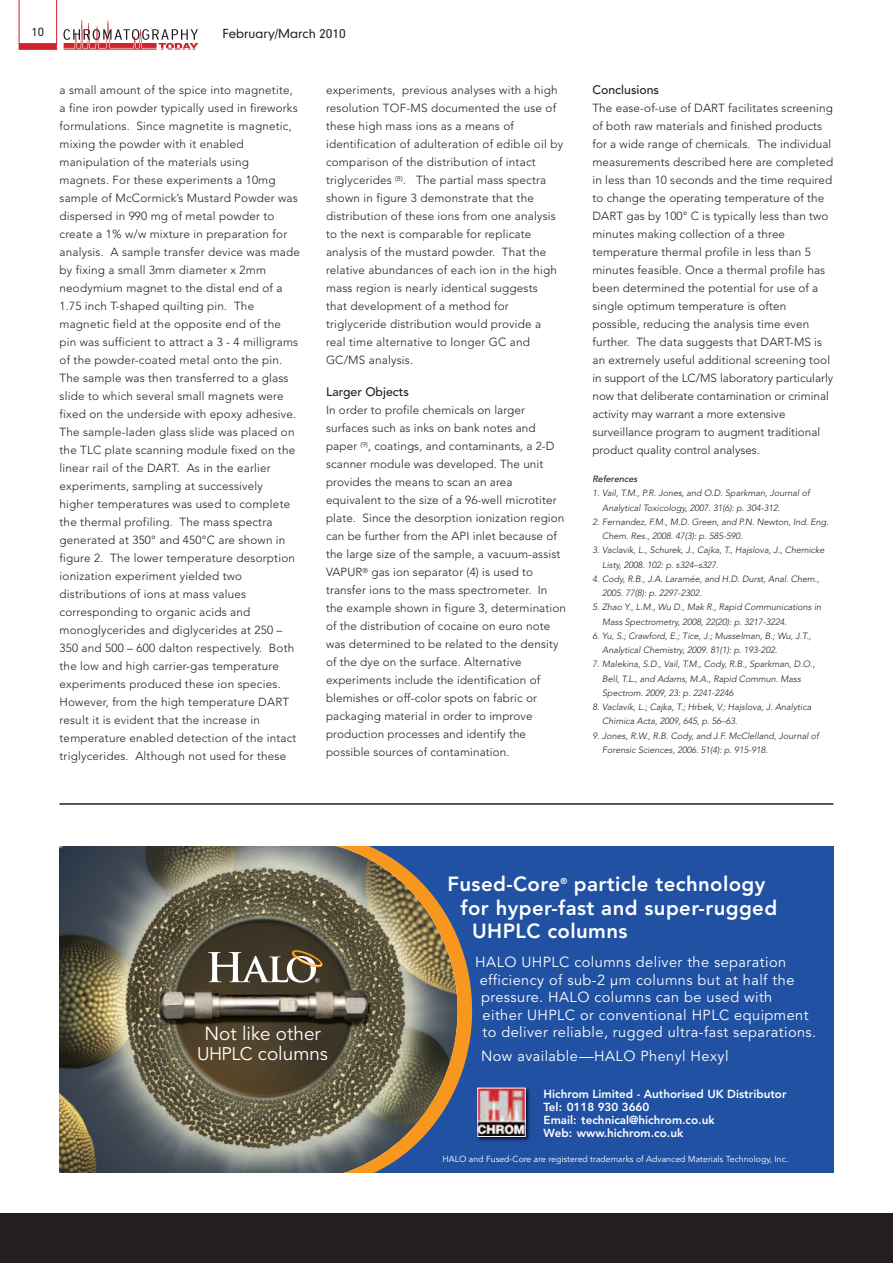
<style>
.page{position:relative;width:893px;height:1263px;background:#fff}
.page>*{position:absolute;margin:0;border:0;box-sizing:border-box;transform-origin:0 0}
.t1{font:20.4px "Avenir Heavy+CYDFIX";letter-spacing:.02em;color:#fff}
.t2{font:18.9px/20.4px "Avenir Book+XJUUYD";color:#fff;text-align:center}
.t3{font:14.55px/17.4px "Avenir Book+XJUUYD";letter-spacing:.03em;color:#fff}
.t4{font:500 12.3px "Avenir";color:#231f20}
.t5{font:12px "Geometric 706 BT Medium B";color:#231f20}
.t6{font:300 11.7px/18px "Avenir";letter-spacing:.015em;color:#231f20}
.t7{font:11.7px/13px "Avenir Heavy+CYDFIX";color:#fff}
.t8{font:11.25px "Geometric 706 BT Medium B";color:#231f20}
.t9{font:italic 300 9px/14.2px "Avenir";color:#231f20}
.t10{font:italic 500 9px "Avenir";color:#231f20}
.t11{font:8.7px "Avenir Book+XJUUYD";color:#fff}
.t12{font:8.55px "Avenir Heavy+CYDFIX";color:#fff}
.s1{font-size:18.15px}
</style>
<div class="page">
<div style="left:0;top:1214px;width:893px;height:49px;background:#231f20"></div>
<svg style="left:19px;top:0;width:38px;height:44px"></svg>
<hr style="left:19px;top:45px;width:37px;height:4px;background:#d1232a">
<div style="left:19px;top:44px;width:38px;height:6px;border:1px solid #d1232a"></div>
<svg style="left:63px;top:20px;width:135px;height:30px"></svg>
<hr style="left:60px;top:803px;width:773px;height:2px;background:#231f20">
<img style="left:60px;top:847px;width:235px;height:326px">
<svg style="left:306px;top:847px;width:527px;height:326px;background:#39598d"></svg>
<svg style="left:208px;top:949px;width:116px;height:34px"></svg>
<img style="left:476px;top:1086px;width:55px;height:56px">
<img style="left:479px;top:1090px;width:45px;height:45px">
<div style="left:477px;top:1088px;width:49px;height:49px;border:1px solid #fff"></div>
<p class="t8" style="left:32px;top:28px;width:14px">10</p>
<p class="t5" style="left:222px;top:29px;width:125px">February/March 2010</p>
<p class="t6" style="left:60px;top:82px;width:242px">a small amount of the spice into magnetite, a fine iron powder typically used in fireworks formulations. Since magnetite is magnetic, mixing the powder with it enabled manipulation of the materials using magnets. For these experiments a 10mg sample of McCormick’s Mustard Powder was dispersed in 990 mg of metal powder to create a 1% w/w mixture in preparation for analysis. A sample transfer device was made by fixing a small 3mm diameter x 2mm neodymium magnet to the distal end of a 1.75 inch T-shaped quilting pin. The magnetic field at the opposite end of the pin was sufficient to attract a 3 - 4 milligrams of the powder-coated metal onto the pin.<br>The sample was then transferred to a glass slide to which several small magnets were fixed on the underside with epoxy adhesive.<br>The sample-laden glass slide was placed on the TLC plate scanning module fixed on the linear rail of the DART. As in the earlier experiments, sampling at successively higher temperatures was used to complete the thermal profiling. The mass spectra generated at 350° and 450°C are shown in figure 2. The lower temperature desorption ionization experiment yielded two distributions of ions at mass values corresponding to organic acids and monoglycerides and diglycerides at 250 – 350 and 500 – 600 dalton respectively. Both the low and high carrier-gas temperature experiments produced these ion species.<br>However, from the high temperature DART result it is evident that the increase in temperature enabled detection of the intact triglycerides. Although not used for these</p>
<p class="t6" style="left:326px;top:82px;width:239px">experiments, previous analyses with a high resolution TOF-MS documented the use of these high mass ions as a means of identification of adulteration of edible oil by comparison of the distribution of intact triglycerides <sup>(8)</sup>. The partial mass spectra shown in figure 3 demonstrate that the distribution of these ions from one analysis to the next is comparable for replicate analysis of the mustard powder. That the relative abundances of each ion in the high mass region is nearly identical suggests<br>that development of a method for triglyceride distribution would provide a real time alternative to longer GC and GC/MS analysis.</p>
<p class="t4" style="left:326px;top:387px;width:84px">Larger Objects</p>
<p class="t6" style="left:326px;top:402px;width:241px">In order to profile chemicals on larger surfaces such as inks on bank notes and paper <sup>(9)</sup>, coatings, and contaminants, a 2-D scanner module was developed. The unit provides the means to scan an area equivalent to the size of a 96-well microtiter plate. Since the desorption ionization region can be further from the API inlet because of the large size of the sample, a vacuum-assist VAPUR<sup>®</sup> gas ion separator (4) is used to transfer ions to the mass spectrometer. In the example shown in figure 3, determination of the distribution of cocaine on euro note was determined to be related to the density of the dye on the surface. Alternative experiments include the identification of blemishes or off-color spots on fabric or packaging material in order to improve production processes and identify the possible sources of contamination.</p>
<p class="t4" style="left:592px;top:85px;width:68px">Conclusions</p>
<p class="t6" style="left:592px;top:100px;width:242px">The ease-of-use of DART facilitates screening of both raw materials and finished products for a wide range of chemicals. The individual measurements described here are completed in less than 10 seconds and the time required to change the operating temperature of the DART gas by 100° C is typically less than two minutes making collection of a three temperature thermal profile in less than 5 minutes feasible. Once a thermal profile has been determined the potential for use of a single optimum temperature is often possible, reducing the analysis time even further. The data suggests that DART-MS is an extremely useful additional screening tool in support of the LC/MS laboratory particularly now that deliberate contamination or criminal activity may warrant a more extensive surveillance program to augment traditional product quality control analyses.</p>
<p class="t10" style="left:592px;top:475px;width:47px">References</p>
<p class="t9" style="left:602px;top:487px;width:209px;text-indent:-10px">1. Vail, T.M., P.R. Jones, and O.D. Sparkman, Journal of<br>Analytical Toxicology, 2007. 31(6): p. 304-312.</p>
<p class="t9" style="left:602px;top:515px;width:228px;text-indent:-10px">2. Fernandez, F.M., M.D. Green, and P.N. Newton, Ind. Eng.<br>Chem. Res., 2008. 47(3): p. 585-590.</p>
<p class="t9" style="left:602px;top:544px;width:224px;text-indent:-10px">3. Vaclavik, L., Schurek, J., Cajka, T., Hajslova, J., Chemicke<br>Listy, 2008. 102: p. s324–s327.</p>
<p class="t9" style="left:602px;top:572px;width:219px;text-indent:-10px">4. Cody, R.B., J.A. Laramée, and H.D. Durst, Anal. Chem.,<br>2005. 77(8): p. 2297-2302.</p>
<p class="t9" style="left:602px;top:601px;width:221px;text-indent:-10px">5. Zhao Y., L.M., Wu D., Mak R., Rapid Communications in<br>Mass Spectrometry, 2008, 22(20): p. 3217-3224.</p>
<p class="t9" style="left:602px;top:629px;width:210px;text-indent:-10px">6. Yu, S.; Crawford, E.; Tice, J.; Musselman, B.; Wu, J.T.,<br>Analytical Chemistry, 2009. 81(1): p. 193-202.</p>
<p class="t9" style="left:602px;top:658px;width:214px;text-indent:-10px">7. Malekina, S.D., Vail, T.M., Cody, R.B., Sparkman, D.O.,<br>Bell, T.L., and Adams, M.A., Rapid Commun. Mass<br>Spectrom. 2009, 23: p. 2241-2246</p>
<p class="t9" style="left:602px;top:701px;width:211px;text-indent:-10px">8. Vaclavik, L.; Cajka, T.; Hrbek, V.; Hajslova, J. Analytica<br>Chimica Acta, 2009, 645, p. 56–63.</p>
<p class="t9" style="left:602px;top:729px;width:218px;text-indent:-10px">9. Jones, R.W., R.B. Cody, and J.F. McClelland, Journal of<br>Forensic Sciences, 2006. 51(4): p. 915-918.</p>
<h2 class="t2" style="left:197px;top:1025px;width:132px">Not like other<br><span class="s1">UHPLC</span> columns</h2>
<h1 class="t1" style="left:447px;top:876px;width:114px">Fused-Core</h1>
<p class="t12" style="left:560px;top:877px;width:8px">®</p>
<h1 class="t1" style="left:574px;top:876px;width:193px">particle technology</h1>
<h1 class="t1" style="left:460px;top:899px;width:318px">for hyper-fast and super-rugged</h1>
<h1 class="t1" style="left:472px;top:923px;width:157px">UHPLC columns</h1>
<p class="t3" style="left:480px;top:955px;width:338px;text-indent:-4px">HALO UHPLC columns deliver the separation efficiency of sub-2 µm columns but at half the pressure. HALO columns can be used with<br>either UHPLC or conventional HPLC equipment to deliver reliable, rugged ultra-fast separations.</p>
<p class="t3" style="left:481px;top:1049px;width:249px">Now available—HALO Phenyl Hexyl</p>
<p class="t7" style="left:544px;top:1088px;width:244px">Hichrom Limited - Authorised UK Distributor<br>Tel: 0118 930 3660<br>Email: technical@hichrom.co.uk<br>Web: www.hichrom.co.uk</p>
<p class="t11" style="left:442px;top:1156px;width:347px">HALO and Fused-Core are registered trademarks of Advanced Materials Technology, Inc.</p>
</div>
